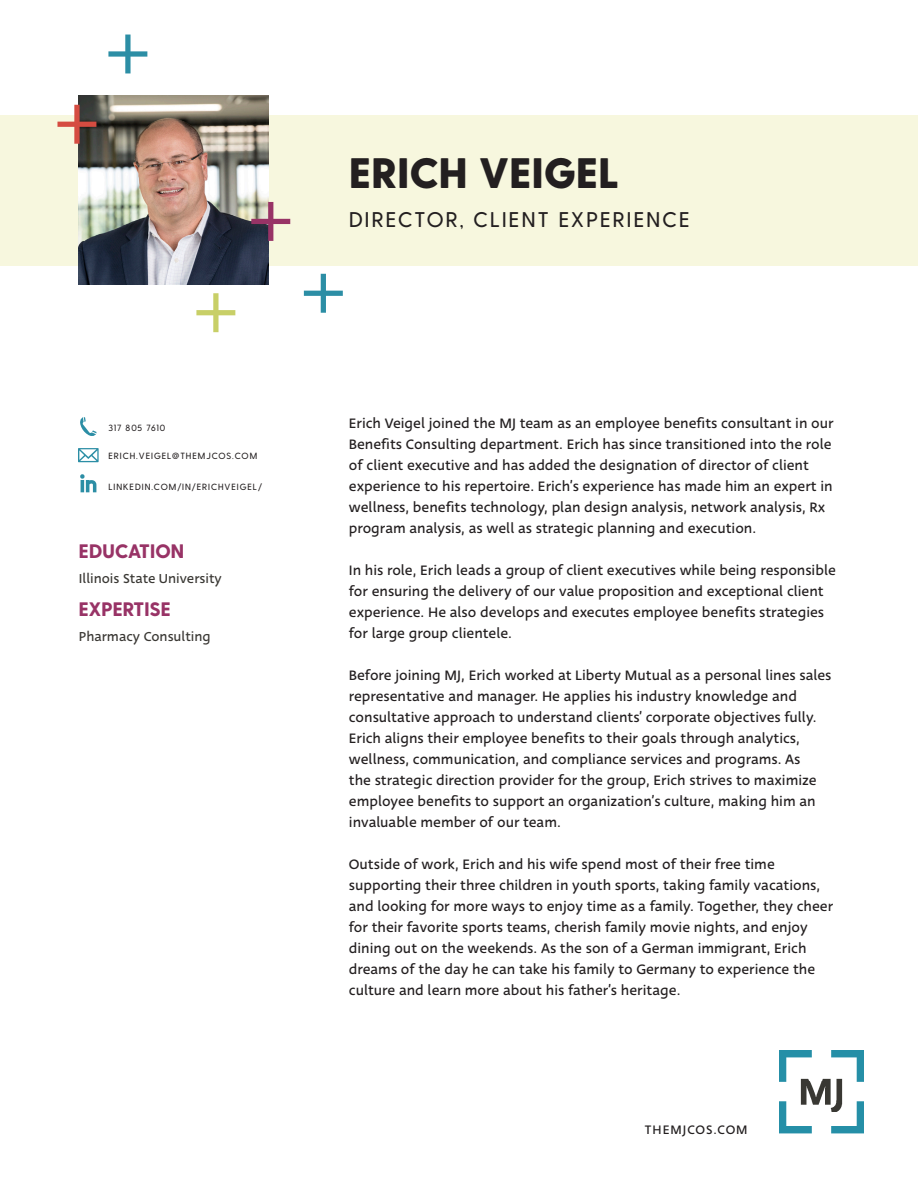
<style>
.page{position:relative;width:918px;height:1188px;background:#fff}
.page>*{position:absolute;margin:0;border:0;box-sizing:border-box;transform-origin:0 0}
.Name{font:800 42.6px "Greycliff CF";letter-spacing:.01em;color:#231f20}
.Job_Title{font:500 21.3px "Greycliff CF";letter-spacing:.11em;color:#231f20}
.Sidebar_Title{font:800 19.5px "Greycliff CF";letter-spacing:.01em;color:#983366}
.t1{font:15px/21px "Deva Ideal";color:#231f20}
.t2{font:14.25px "Deva Ideal";color:#3a3834}
.t3{font:13.5px "Deva Ideal";letter-spacing:.075em;color:#231f20}
.Job_Title-2{font:500 9px "Greycliff CF";letter-spacing:.11em;color:#231f20}
</style>
<div class="page">
<div style="left:0;top:115px;width:918px;height:151px;background:#f7f7de"></div>
<img style="left:79px;top:96px;width:189px;height:189px">
<img style="left:780px;top:1050px;width:84px;height:84px">
<svg style="left:304px;top:274px;width:39px;height:39px"></svg>
<svg style="left:108px;top:35px;width:39px;height:38px"></svg>
<svg style="left:57px;top:105px;width:39px;height:39px"></svg>
<svg style="left:196px;top:293px;width:39px;height:39px"></svg>
<svg style="left:80px;top:417px;width:17px;height:19px"></svg>
<svg style="left:78px;top:448px;width:21px;height:14px"></svg>
<svg style="left:80px;top:474px;width:16px;height:18px"></svg>
<svg style="left:251px;top:202px;width:39px;height:39px"></svg>
<p class="Job_Title-2" style="left:108px;top:423px;width:58px">317 805 7610</p>
<p class="Job_Title-2" style="left:108px;top:450px;width:150px">ERICH.VEIGEL@THEMJCOS.COM</p>
<p class="Job_Title-2" style="left:108px;top:482px;width:155px">LINKEDIN.COM/IN/ERICHVEIGEL/</p>
<p class="Sidebar_Title" style="left:79px;top:539px;width:107px">EDUCATION</p>
<p class="t2" style="left:79px;top:569px;width:145px">Illinois State University</p>
<p class="Sidebar_Title" style="left:79px;top:597px;width:93px">EXPERTISE</p>
<p class="t2" style="left:79px;top:627px;width:133px">Pharmacy Consulting</p>
<p class="Name" style="left:349px;top:147px;width:271px">ERICH VEIGEL</p>
<p class="Job_Title" style="left:349px;top:207px;width:342px">DIRECTOR, CLIENT EXPERIENCE</p>
<p class="t1" style="left:349px;top:413px;width:486px">Erich Veigel joined the MJ team as an employee benefits consultant in our Benefits Consulting department. Erich has since transitioned into the role of client executive and has added the designation of director of client experience to his repertoire. Erich’s experience has made him an expert in wellness, benefits technology, plan design analysis, network analysis, Rx program analysis, as well as strategic planning and execution.</p>
<p class="t1" style="left:349px;top:560px;width:489px">In his role, Erich leads a group of client executives while being responsible for ensuring the delivery of our value proposition and exceptional client experience. He also develops and executes employee benefits strategies for large group clientele.</p>
<p class="t1" style="left:349px;top:665px;width:484px">Before joining MJ, Erich worked at Liberty Mutual as a personal lines sales representative and manager. He applies his industry knowledge and consultative approach to understand clients’ corporate objectives fully.<br>Erich aligns their employee benefits to their goals through analytics, wellness, communication, and compliance services and programs. As<br>the strategic direction provider for the group, Erich strives to maximize employee benefits to support an organization’s culture, making him an invaluable member of our team.</p>
<p class="t1" style="left:349px;top:854px;width:486px">Outside of work, Erich and his wife spend most of their free time supporting their three children in youth sports, taking family vacations, and looking for more ways to enjoy time as a family. Together, they cheer for their favorite sports teams, cherish family movie nights, and enjoy dining out on the weekends. As the son of a German immigrant, Erich dreams of the day he can take his family to Germany to experience the culture and learn more about his father’s heritage.</p>
<p class="t3" style="left:645px;top:1121px;width:104px">THEMJCOS.COM</p>
</div>
